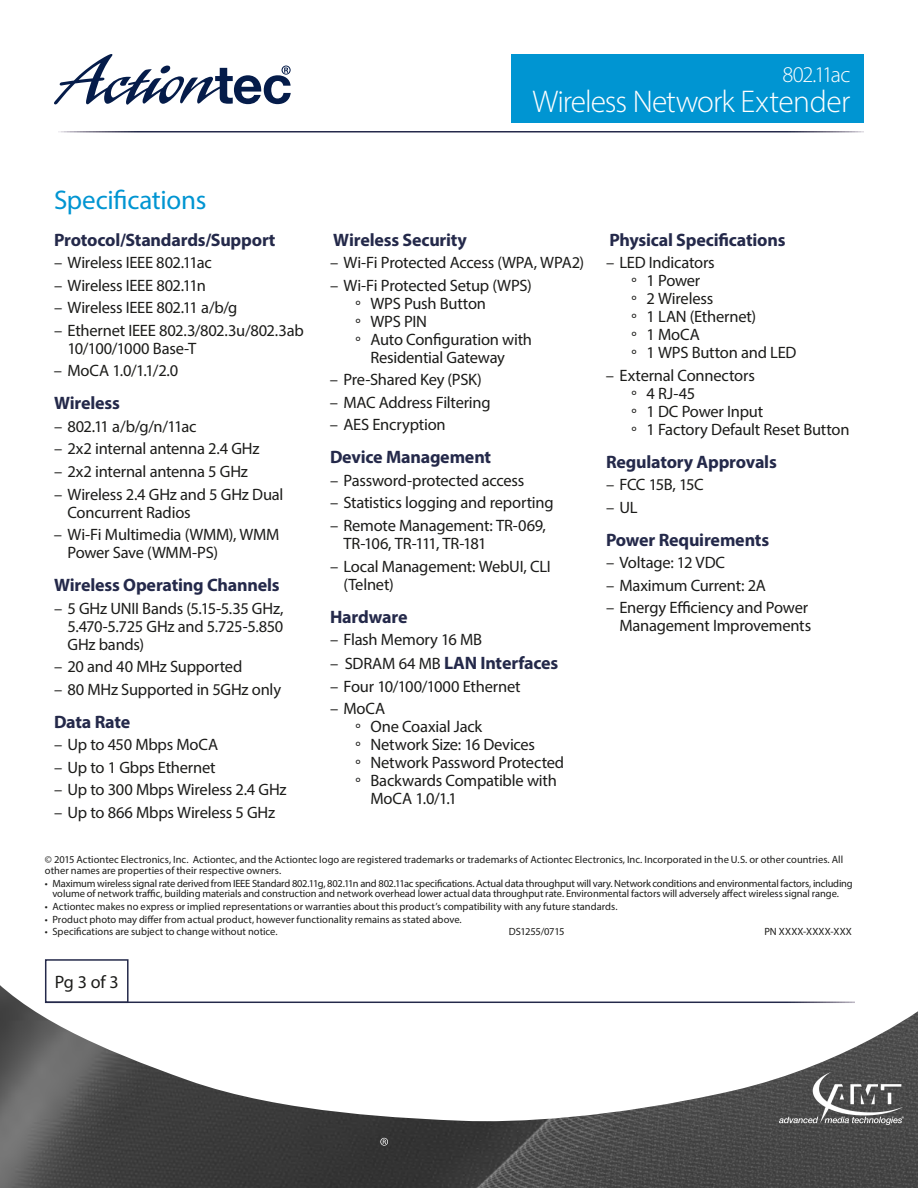
<style>
.page{position:relative;width:918px;height:1188px;background:#fff}
.page>*{position:absolute;margin:0;border:0;box-sizing:border-box;transform-origin:0 0}
.t1{font:300 31.5px "Myriad Pro";letter-spacing:-.03em;color:#fff}
.t2{font:27px "Myriad Pro";letter-spacing:-.01em;color:#0095d2}
.t3{font:300 22.5px "Myriad Pro";letter-spacing:-.065em;color:#fff}
.t4{font:700 18px "Myriad Pro";letter-spacing:-.01em;color:#24294a}
.t5{font:18px "Myriad Pro";color:#1c1c1a}
.t6{font:16.5px/18px "Myriad Pro";letter-spacing:-.015em;color:#1c1c1a}
.t7{font:16.5px "Myriad Pro";letter-spacing:-.055em;color:#1c1c1a}
.t8{font:16.5px "Myriad Pro";letter-spacing:-.04em;color:#1c1c1a}
.t9{font:10.5px/10.5px "Myriad Pro";color:#1c1c1a}
.t10{font:10.5px "Myriad Pro";letter-spacing:.02em;color:#1c1c1a}
.t11{font:10.5px "Myriad Pro";letter-spacing:-.025em;color:#1c1c1a}
.s1{font-weight:400;font-size:16.5px;color:#1c1c1a}
</style>
<div class="page">
<svg style="left:54px;top:54px;width:237px;height:51px"></svg>
<div style="left:511px;top:54px;width:353px;height:68px;background:#0095d2"></div>
<img style="left:0;top:959px;width:918px;height:229px">
<img style="left:779px;top:1072px;width:124px;height:52px">
<svg style="left:380px;top:1138px;width:8px;height:8px"></svg>
<h3 class="t3" style="left:783px;top:61px;width:69px">802.11ac</h3>
<h1 class="t1" style="left:532px;top:83px;width:320px">Wireless Network Extender</h1>
<h2 class="t2" style="left:54px;top:184px;width:154px">Specifications</h2>
<p class="t4" style="left:54px;top:228px;width:223px">Protocol/Standards/Support</p>
<p class="t6" style="left:54px;top:253px;width:159px">– Wireless IEEE 802.11ac</p>
<p class="t6" style="left:54px;top:276px;width:153px">– Wireless IEEE 802.11n</p>
<p class="t6" style="left:54px;top:299px;width:185px">– Wireless IEEE 802.11 a/b/g</p>
<p class="t6" style="left:67px;top:321px;width:238px;text-indent:-13px">– Ethernet IEEE 802.3/802.3u/802.3ab<br>10/100/1000 Base-T</p>
<p class="t6" style="left:54px;top:362px;width:126px">– MoCA 1.0/1.1/2.0</p>
<p class="t4" style="left:54px;top:392px;width:67px">Wireless</p>
<p class="t7" style="left:54px;top:416px;width:144px">– 802.11 a/b/g/n/11ac</p>
<p class="t6" style="left:54px;top:440px;width:207px">– 2x2 internal antenna 2.4 GHz</p>
<p class="t6" style="left:54px;top:462px;width:195px">– 2x2 internal antenna 5 GHz</p>
<p class="t6" style="left:67px;top:485px;width:217px;text-indent:-13px">– Wireless 2.4 GHz and 5 GHz Dual<br>Concurrent Radios</p>
<p class="t6" style="left:67px;top:525px;width:213px;text-indent:-13px">– Wi-Fi Multimedia (WMM), WMM<br>Power Save (WMM-PS)</p>
<p class="t4" style="left:54px;top:573px;width:227px">Wireless Operating Channels</p>
<p class="t6" style="left:67px;top:599px;width:217px;text-align:justify;text-indent:-13px">– 5 GHz UNII Bands (5.15-5.35 GHz, 5.470-5.725 GHz and 5.725-5.850<br>GHz bands)</p>
<p class="t6" style="left:54px;top:657px;width:190px">– 20 and 40 MHz Supported</p>
<p class="t6" style="left:54px;top:680px;width:229px">– 80 MHz Supported in 5GHz only</p>
<p class="t4" style="left:54px;top:710px;width:78px">Data Rate</p>
<p class="t6" style="left:54px;top:735px;width:166px">– Up to 450 Mbps MoCA</p>
<p class="t6" style="left:54px;top:758px;width:163px">– Up to 1 Gbps Ethernet</p>
<p class="t6" style="left:54px;top:780px;width:234px">– Up to 300 Mbps Wireless 2.4 GHz</p>
<p class="t6" style="left:54px;top:803px;width:223px">– Up to 866 Mbps Wireless 5 GHz</p>
<p class="t4" style="left:333px;top:228px;width:135px">Wireless Security</p>
<p class="t6" style="left:330px;top:253px;width:256px">– Wi-Fi Protected Access (WPA, WPA2)</p>
<p class="t6" style="left:330px;top:276px;width:203px">– Wi-Fi Protected Setup (WPS)</p>
<p class="t6" style="left:355px;top:294px;width:132px">° WPS Push Button</p>
<p class="t6" style="left:355px;top:312px;width:73px">° WPS PIN</p>
<p class="t6" style="left:355px;top:330px;width:178px">° Auto Configuration with</p>
<p class="t6" style="left:370px;top:348px;width:136px">Residential Gateway</p>
<p class="t6" style="left:330px;top:371px;width:153px">– Pre-Shared Key (PSK)</p>
<p class="t6" style="left:330px;top:393px;width:162px">– MAC Address Filtering</p>
<p class="t6" style="left:330px;top:416px;width:117px">– AES Encryption</p>
<p class="t4" style="left:330px;top:446px;width:163px">Device Management</p>
<p class="t6" style="left:330px;top:471px;width:196px">– Password-protected access</p>
<p class="t6" style="left:330px;top:494px;width:225px">– Statistics logging and reporting</p>
<p class="t6" style="left:343px;top:516px;width:204px;text-indent:-13px">– Remote Management: TR-069,<br>TR-106, TR-111, TR-181</p>
<p class="t6" style="left:343px;top:557px;width:209px;text-indent:-13px">– Local Management: WebUI, CLI (Telnet)</p>
<p class="t4" style="left:330px;top:605px;width:79px">Hardware</p>
<p class="t6" style="left:330px;top:630px;width:154px">– Flash Memory 16 MB</p>
<p class="t4" style="left:330px;top:651px;width:230px"><span class="s1">– SDRAM 64 MB</span> LAN Interfaces</p>
<p class="t6" style="left:330px;top:677px;width:192px">– Four 10/100/1000 Ethernet</p>
<p class="t6" style="left:330px;top:699px;width:57px">– MoCA</p>
<p class="t6" style="left:355px;top:717px;width:128px">° One Coaxial Jack</p>
<p class="t6" style="left:355px;top:735px;width:181px">° Network Size: 16 Devices</p>
<p class="t6" style="left:355px;top:753px;width:210px">° Network Password Protected</p>
<p class="t6" style="left:355px;top:771px;width:203px">° Backwards Compatible with</p>
<p class="t6" style="left:370px;top:789px;width:88px">MoCA 1.0/1.1</p>
<p class="t4" style="left:609px;top:228px;width:178px">Physical Specifications</p>
<p class="t6" style="left:631px;top:253px;width:166px;text-indent:-25px">– LED Indicators<br>° 1 Power<br>° 2 Wireless<br>° 1 LAN (Ethernet)<br>° 1 MoCA<br>° 1 WPS Button and LED</p>
<p class="t6" style="left:631px;top:366px;width:220px;text-indent:-25px">– External Connectors<br>° 4 RJ-45<br>° 1 DC Power Input<br>° 1 Factory Default Reset Button</p>
<p class="t4" style="left:606px;top:450px;width:172px">Regulatory Approvals</p>
<p class="t8" style="left:606px;top:475px;width:99px">– FCC 15B, 15C</p>
<p class="t6" style="left:606px;top:498px;width:33px">– UL</p>
<p class="t4" style="left:606px;top:528px;width:165px">Power Requirements</p>
<p class="t6" style="left:606px;top:554px;width:121px">– Voltage: 12 VDC</p>
<p class="t6" style="left:606px;top:576px;width:162px">– Maximum Current: 2A</p>
<p class="t6" style="left:606px;top:599px;width:207px;text-align:right">– Energy Efficiency and Power<br>Management Improvements</p>
<p class="t9" style="left:45px;top:854px;width:800px">© 2015 Actiontec Electronics, Inc. Actiontec, and the Actiontec logo are registered trademarks or trademarks of Actiontec Electronics, Inc. Incorporated in the U.S. or other countries. All other names are properties of their respective owners.</p>
<p class="t9" style="left:45px;top:878px;width:809px;text-align:center">• Maximum wireless signal rate derived from IEEE Standard 802.11g, 802.11n and 802.11ac specifications. Actual data throughput will vary. Network conditions and environmental factors, including volume of network traffic, building materials and construction and network overhead lower actual data throughput rate. Environmental factors will adversely affect wireless signal range.</p>
<p class="t9" style="left:45px;top:901px;width:574px">• Actiontec makes no express or implied representations or warranties about this product’s compatibility with any future standards.</p>
<p class="t9" style="left:45px;top:914px;width:418px">• Product photo may differ from actual product, however functionality remains as stated above.</p>
<p class="t9" style="left:45px;top:926px;width:234px">• Specifications are subject to change without notice.</p>
<p class="t11" style="left:509px;top:925px;width:57px">DS1255/0715</p>
<p class="t10" style="left:765px;top:925px;width:89px">PN XXXX-XXXX-XXX</p>
<p class="t5" style="left:55px;top:971px;width:66px">Pg 3 of 3</p>
</div>
